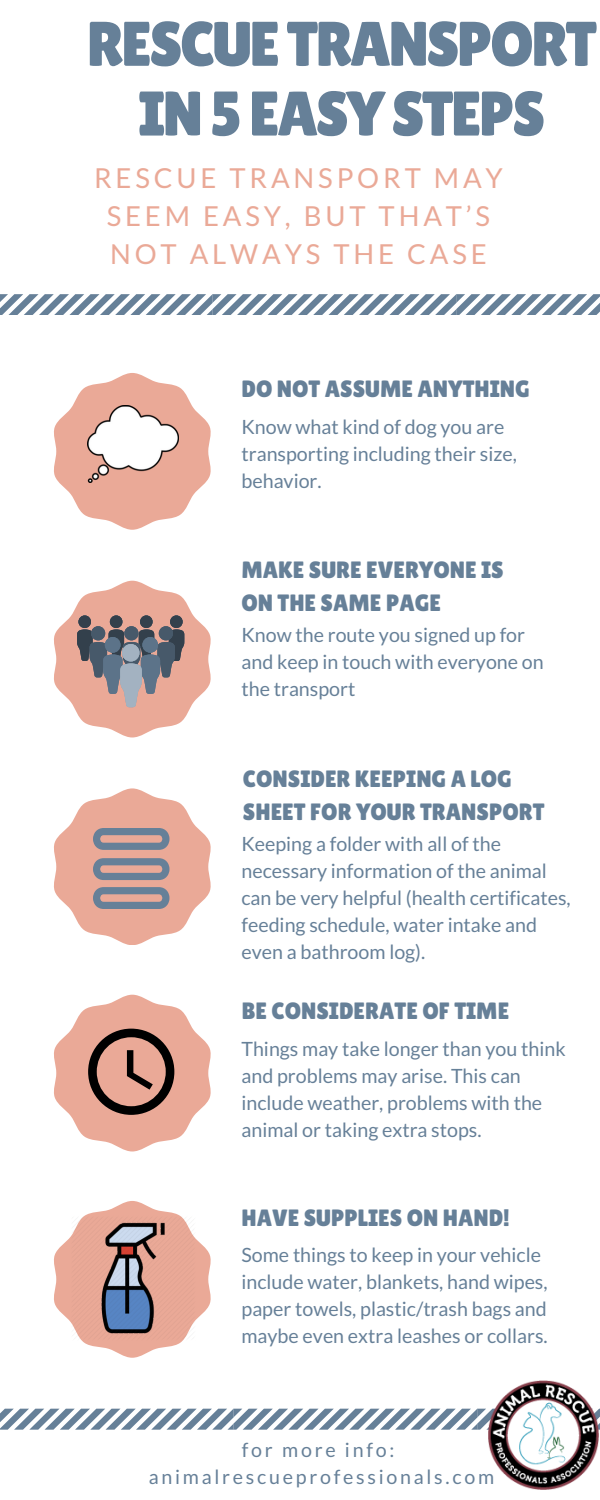
<style>
.page{position:relative;width:600px;height:1500px;background:#fff}
.page>*{position:absolute;margin:0;border:0;box-sizing:border-box;transform-origin:0 0}
.t1{font:62.9px/69.8px "Lilita One";letter-spacing:-.045em;color:#668098;text-align:center}
.t2{font:27.5px/38.2px "Lato";letter-spacing:.14em;color:#eaa997;text-align:center}
.t3{font:23.6px/33px "Lilita One";color:#668098}
.t4{font:19.7px/27px "Lato";color:#668098}
.t5{font:19.7px/27px "Lato";letter-spacing:.14em;color:#668098;text-align:center}
</style>
<div class="page">
<svg style="left:0;top:294px;width:600px;height:21px"></svg>
<svg style="left:54px;top:373px;width:157px;height:157px"></svg>
<svg style="left:54px;top:1201px;width:157px;height:157px"></svg>
<svg style="left:0;top:1409px;width:600px;height:21px"></svg>
<img style="left:70px;top:1215px;width:126px;height:125px">
<svg style="left:54px;top:995px;width:157px;height:156px"></svg>
<svg style="left:54px;top:788px;width:157px;height:157px"></svg>
<svg style="left:54px;top:581px;width:157px;height:156px"></svg>
<div style="left:122px;top:644px;width:18px;height:18px;background:#a3b2c1;border-radius:50%"></div>
<img style="left:489px;top:1380px;width:109px;height:110px">
<img style="left:88px;top:406px;width:90px;height:77px">
<h1 class="t1" style="left:87px;top:9px;width:512px">RESCUETRANSPORT<br>IN5EASYSTEPS</h1>
<h2 class="t2" style="left:94px;top:158px;width:410px">RESCUE TRANSPORT MAY<br>SEEM EASY, BUT THAT’S<br>NOT ALWAYS THE CASE</h2>
<p class="t3" style="left:241px;top:372px;width:290px">DO NOT ASSUME ANYTHING</p>
<p class="t4" style="left:241px;top:412px;width:277px">Know what kind of dog you are transporting including their size, behavior.</p>
<p class="t3" style="left:241px;top:553px;width:264px">MAKE SURE EVERYONE IS<br>ON THE SAME PAGE</p>
<p class="t4" style="left:241px;top:621px;width:304px">Know the route you signed up for and keep in touch with everyone on the transport</p>
<p class="t3" style="left:243px;top:762px;width:303px">CONSIDER KEEPING A LOG<br>SHEET FOR YOUR TRANSPORT</p>
<p class="t4" style="left:241px;top:829px;width:331px">Keeping a folder with all of the necessary information of the animal can be very helpful (health certificates, feeding schedule, water intake and even a bathroom log).</p>
<p class="t3" style="left:241px;top:994px;width:269px">BE CONSIDERATE OF TIME</p>
<p class="t4" style="left:241px;top:1035px;width:326px">Things may take longer than you think and problems may arise. This can include weather, problems with the animal or taking extra stops.</p>
<p class="t3" style="left:241px;top:1201px;width:270px">HAVE SUPPLIES ON HAND!</p>
<p class="t4" style="left:241px;top:1241px;width:308px">Some things to keep in your vehicle include water, blankets, hand wipes, paper towels, plastic/trash bags and maybe even extra leashes or collars.</p>
<p class="t5" style="left:149px;top:1435px;width:347px">for more info: animalrescueprofessionals.com</p>
</div>
